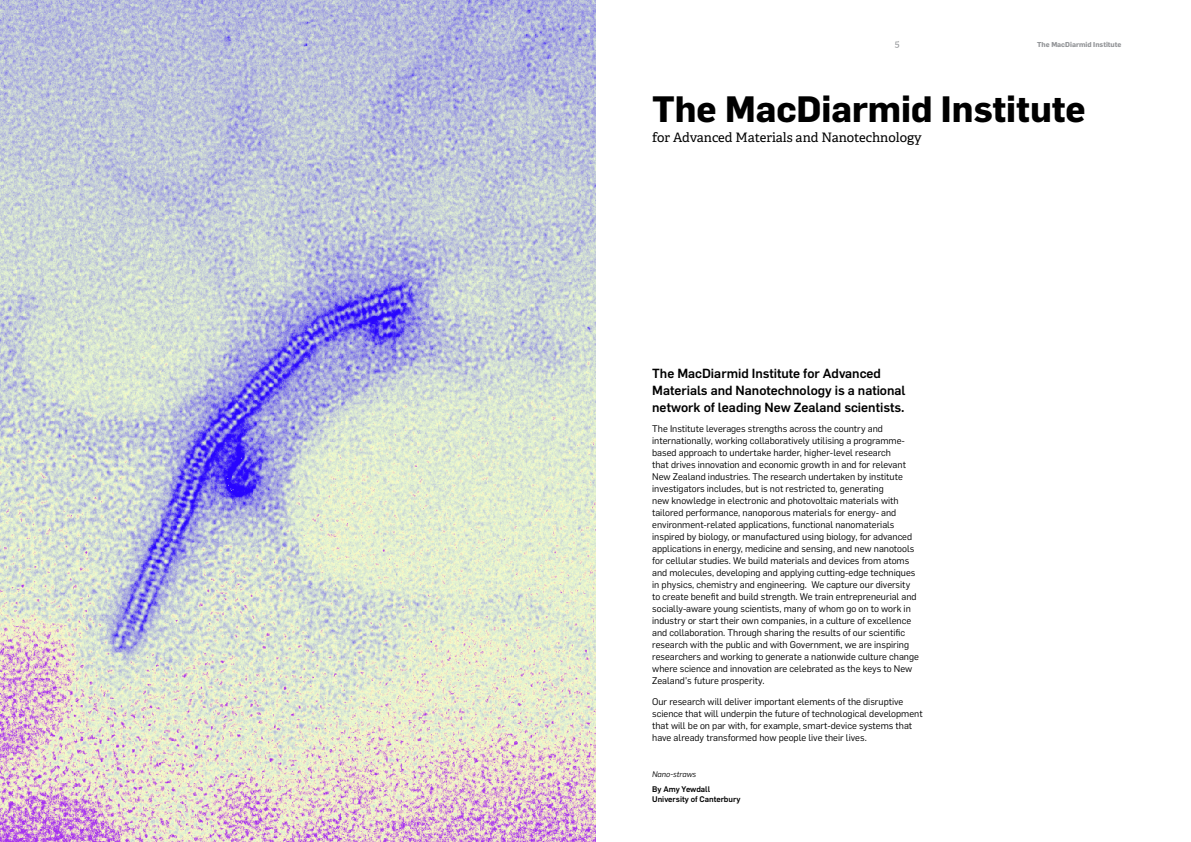
<style>
.page{position:relative;width:1191px;height:842px;background:#fff}
.page>*{position:absolute;margin:0;border:0;box-sizing:border-box;transform-origin:0 0}
.t1{font:700 36px "Flama";color:#000}
.t2{font:500 13px/17px "Flama";color:#000}
.t3{font:13px "Adelle";color:#000}
.t4{font:9.5px/12px "Flama";color:#000}
.t5{font:9.5px "Adelle";color:#939598}
.t6{font:500 8px/10px "Flama";color:#000}
.t7{font:italic 8px "Flama";color:#000}
.t8{font:700 7px "Flama";color:#939598}
</style>
<div class="page">
<img style="left:0;top:0;width:595px;height:842px">
<p class="t5" style="left:894px;top:40px;width:6px">5</p>
<p class="t8" style="left:1037px;top:42px;width:86px">The MacDiarmid Institute</p>
<h1 class="t1" style="left:652px;top:96px;width:435px">The MacDiarmid Institute</h1>
<h2 class="t3" style="left:652px;top:132px;width:271px">for Advanced Materials and Nanotechnology</h2>
<h2 class="t2" style="left:652px;top:366px;width:255px">The MacDiarmid Institute for Advanced<br>Materials and Nanotechnology is a national network of leading New Zealand scientists.</h2>
<p class="t4" style="left:652px;top:423px;width:268px">The Institute leverages strengths across the country and internationally, working collaboratively utilising a programme&shy;based approach to undertake harder, higher-level research<br>that drives innovation and economic growth in and for relevant New Zealand industries. The research undertaken by institute investigators includes, but is not restricted to, generating<br>new knowledge in electronic and photovoltaic materials with tailored performance, nanoporous materials for energy- and environment-related applications, functional nanomaterials inspired by biology, or manufactured using biology, for advanced applications in energy, medicine and sensing, and new nanotools for cellular studies. We build materials and devices from atoms and molecules, developing and applying cutting-edge techniques in physics, chemistry and engineering. We capture our diversity to create benefit and build strength. We train entrepreneurial and socially-aware young scientists, many of whom go on to work in industry or start their own companies, in a culture of excellence and collaboration. Through sharing the results of our scientific research with the public and with Government, we are inspiring researchers and working to generate a nationwide culture change where science and innovation are celebrated as the keys to New Zealand’s future prosperity.</p>
<p class="t4" style="left:652px;top:696px;width:272px">Our research will deliver important elements of the disruptive science that will underpin the future of technological development that will be on par with, for example, smart-device systems that have already transformed how people live their lives.</p>
<p class="t7" style="left:652px;top:771px;width:46px">Nano-straws</p>
<p class="t6" style="left:652px;top:785px;width:90px">By Amy Yewdall<br>University of Canterbury</p>
</div>
